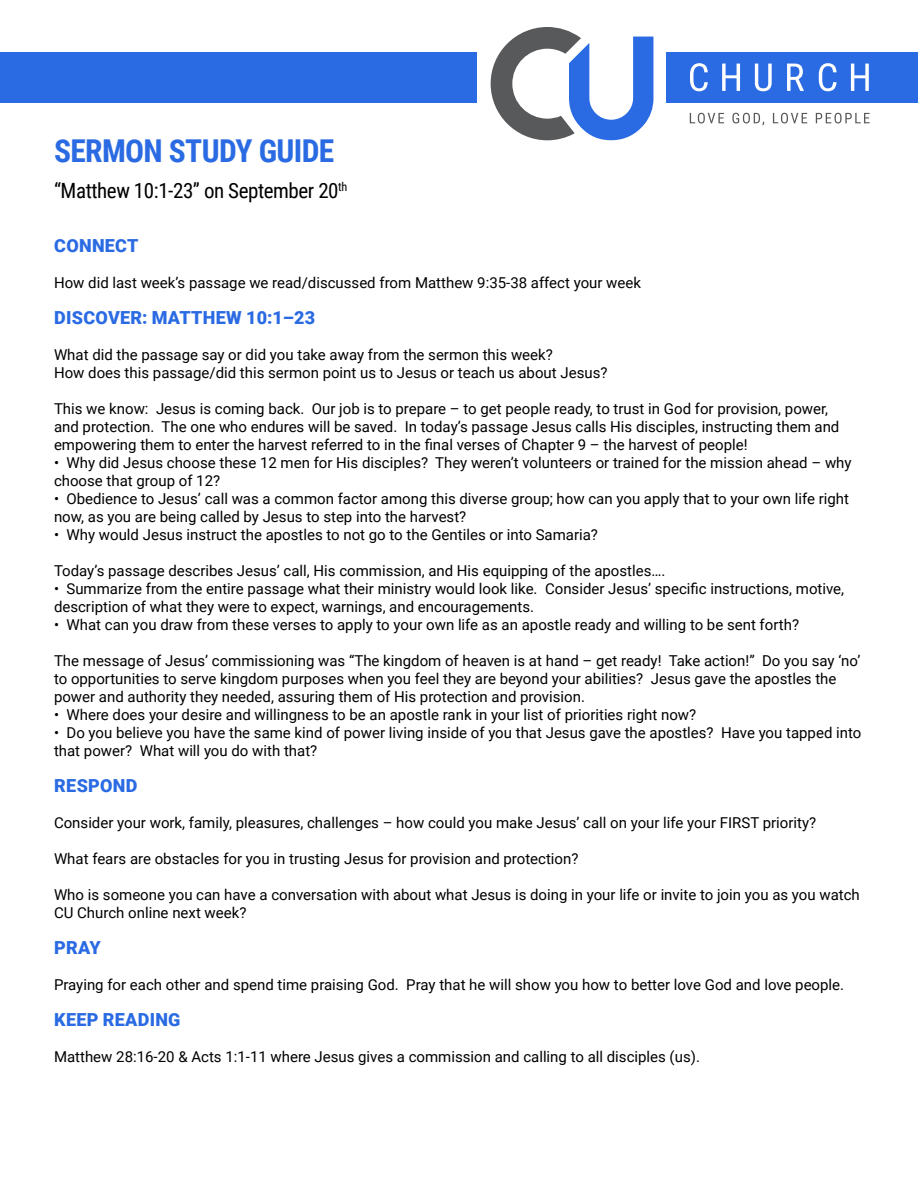
<style>
.page{position:relative;width:918px;height:1188px;background:#fff}
.page>*{position:absolute;margin:0;border:0;box-sizing:border-box;transform-origin:0 0}
.t1{font:700 31.5px "Roboto Condensed";letter-spacing:-.02em;color:#2a6be3}
.t2{font:21px "Roboto Condensed";letter-spacing:-.02em;color:#000}
.t3{font:900 18px "Roboto";letter-spacing:.015em;color:#2a6be3}
.t4{font:15px/18px "Roboto";color:#000}
</style>
<div class="page">
<div style="left:666px;top:52px;width:252px;height:50px;background:#2a6be3"></div>
<svg style="left:491px;top:27px;width:162px;height:113px"></svg>
<svg style="left:690px;top:63px;width:18px;height:28px"></svg>
<svg style="left:722px;top:64px;width:18px;height:27px"></svg>
<svg style="left:755px;top:64px;width:17px;height:27px"></svg>
<svg style="left:787px;top:64px;width:17px;height:27px"></svg>
<svg style="left:819px;top:63px;width:18px;height:28px"></svg>
<svg style="left:851px;top:64px;width:18px;height:27px"></svg>
<svg style="left:690px;top:113px;width:34px;height:10px"></svg>
<svg style="left:732px;top:113px;width:32px;height:12px"></svg>
<svg style="left:773px;top:113px;width:34px;height:10px"></svg>
<svg style="left:816px;top:113px;width:54px;height:10px"></svg>
<div style="left:0;top:52px;width:477px;height:50px;background:#2a6be3"></div>
<h1 class="t1" style="left:54px;top:129px;width:282px">SERMON STUDY GUIDE</h1>
<h2 class="t2" style="left:54px;top:176px;width:295px">“Matthew 10:1-23” on September 20<sup>th</sup></h2>
<p class="t3" style="left:54px;top:233px;width:86px">CONNECT</p>
<p class="t4" style="left:54px;top:273px;width:589px">How did last week’s passage we read/discussed from Matthew 9:35-38 affect your week</p>
<p class="t3" style="left:54px;top:305px;width:262px">DISCOVER: MATTHEW 10:1–23</p>
<p class="t4" style="left:54px;top:345px;width:555px">What did the passage say or did you take away from the sermon this week?<br>How does this passage/did this sermon point us to Jesus or teach us about Jesus?</p>
<p class="t4" style="left:54px;top:399px;width:787px">This we know: Jesus is coming back. Our job is to prepare – to get people ready, to trust in God for provision, power, and protection. The one who endures will be saved. In today’s passage Jesus calls His disciples, instructing them and empowering them to enter the harvest referred to in the final verses of Chapter 9 – the harvest of people!</p>
<p class="t4" style="left:54px;top:453px;width:799px">• Why did Jesus choose these 12 men for His disciples? They weren’t volunteers or trained for the mission ahead – why choose that group of 12?</p>
<p class="t4" style="left:54px;top:489px;width:797px">• Obedience to Jesus’ call was a common factor among this diverse group; how can you apply that to your own life right now, as you are being called by Jesus to step into the harvest?</p>
<p class="t4" style="left:54px;top:525px;width:546px">• Why would Jesus instruct the apostles to not go to the Gentiles or into Samaria?</p>
<p class="t4" style="left:54px;top:561px;width:613px">Today’s passage describes Jesus’ call, His commission, and His equipping of the apostles….</p>
<p class="t4" style="left:54px;top:579px;width:792px">• Summarize from the entire passage what their ministry would look like. Consider Jesus’ specific instructions, motive, description of what they were to expect, warnings, and encouragements.</p>
<p class="t4" style="left:54px;top:615px;width:747px">• What can you draw from these verses to apply to your own life as an apostle ready and willing to be sent forth?</p>
<p class="t4" style="left:54px;top:651px;width:808px">The message of Jesus’ commissioning was “The kingdom of heaven is at hand – get ready! Take action!” Do you say ‘no’ to opportunities to serve kingdom purposes when you feel they are beyond your abilities? Jesus gave the apostles the power and authority they needed, assuring them of His protection and provision.</p>
<p class="t4" style="left:54px;top:705px;width:644px">• Where does your desire and willingness to be an apostle rank in your list of priorities right now?</p>
<p class="t4" style="left:54px;top:723px;width:809px">• Do you believe you have the same kind of power living inside of you that Jesus gave the apostles? Have you tapped into that power? What will you do with that?</p>
<p class="t3" style="left:54px;top:773px;width:85px">RESPOND</p>
<p class="t4" style="left:54px;top:813px;width:764px">Consider your work, family, pleasures, challenges – how could you make Jesus’ call on your life your FIRST priority?</p>
<p class="t4" style="left:54px;top:849px;width:526px">What fears are obstacles for you in trusting Jesus for provision and protection?</p>
<p class="t4" style="left:54px;top:885px;width:807px">Who is someone you can have a conversation with about what Jesus is doing in your life or invite to join you as you watch<br>CU Church online next week?</p>
<p class="t3" style="left:54px;top:935px;width:48px">PRAY</p>
<p class="t4" style="left:54px;top:975px;width:792px">Praying for each other and spend time praising God. Pray that he will show you how to better love God and love people.</p>
<p class="t3" style="left:54px;top:1007px;width:128px">KEEP READING</p>
<p class="t4" style="left:54px;top:1047px;width:647px">Matthew 28:16-20 &amp; Acts 1:1-11 where Jesus gives a commission and calling to all disciples (us).</p>
</div>
